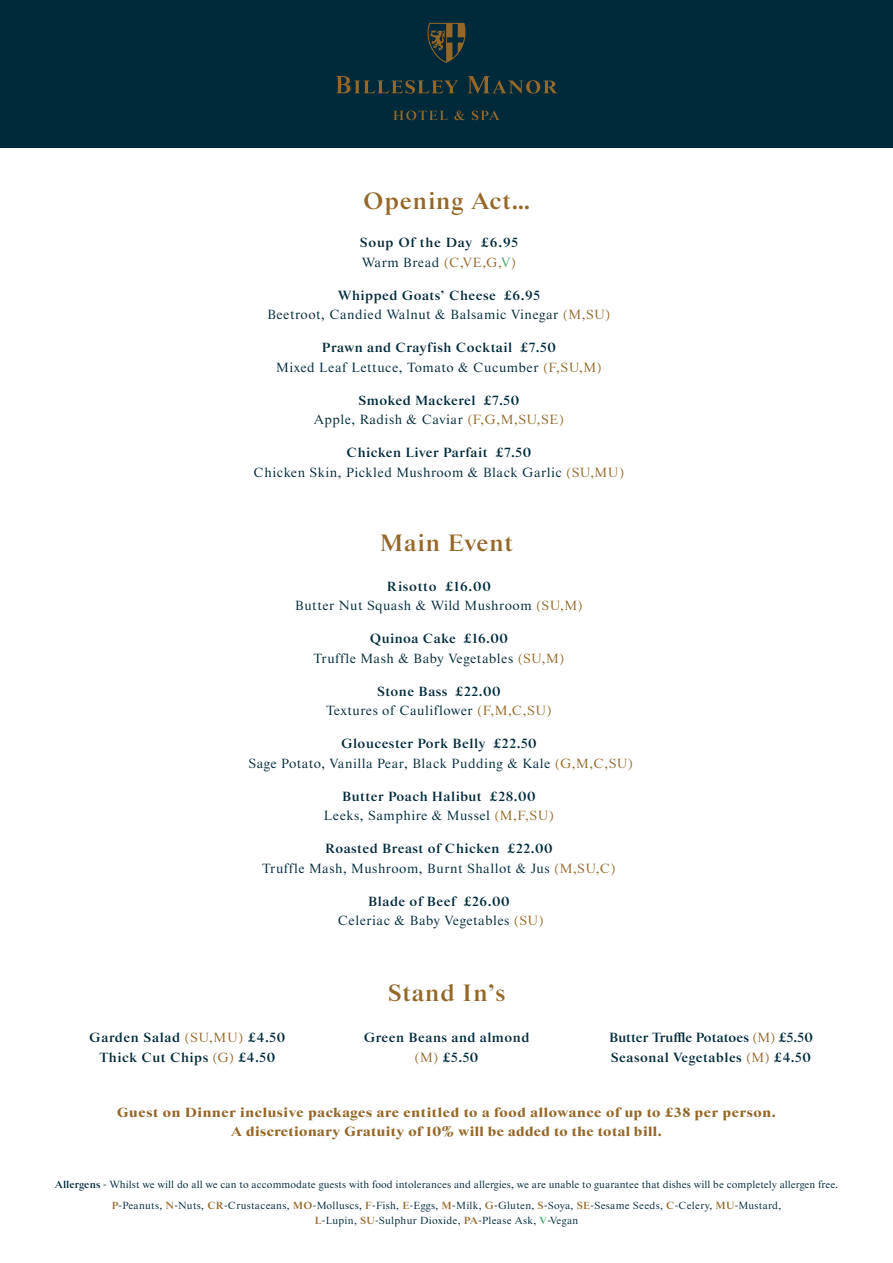
<style>
.page{position:relative;width:893px;height:1263px;background:#fff}
.page>*{position:absolute;margin:0;border:0;box-sizing:border-box;transform-origin:0 0}
.t1{font:700 24px "Starling";letter-spacing:.04em;color:#956829}
.t2{font:13.5px "Starling";letter-spacing:.04em;color:#00293a}
.t3{font:700 13.5px "Starling";letter-spacing:.04em;color:#00293a}
.t4{font:900 13.5px "Starling";letter-spacing:.045em;color:#956829}
.t5{font:700 13.5px "Starling";letter-spacing:.06em;color:#00293a}
.t6{font:700 13.5px "Starling";letter-spacing:.01em;color:#00293a}
.t7{font:10.5px "Starling";letter-spacing:.03em;color:#00293a}
.t8{font:10.5px "Starling";letter-spacing:.01em;color:#00293a}
.s1{color:#956829}
.s2{color:#42a96b}
.s3{font-weight:400;color:#956829}
.s4{font-weight:700}
.s5{font-weight:700;color:#956829}
.s6{font-weight:700;color:#42a96b}
</style>
<div class="page">
<div style="left:0;top:0;width:893px;height:148px;background:#00293a"></div>
<svg style="left:427px;top:23px;width:39px;height:40px"></svg>
<svg style="left:335px;top:76px;width:124px;height:18px"></svg>
<svg style="left:467px;top:76px;width:90px;height:18px"></svg>
<svg style="left:394px;top:111px;width:54px;height:9px"></svg>
<svg style="left:454px;top:111px;width:11px;height:9px"></svg>
<svg style="left:472px;top:110px;width:28px;height:10px"></svg>
<p class="t1" style="left:363px;top:186px;width:168px">Opening Act…</p>
<p class="t5" style="left:360px;top:235px;width:160px">Soup Of the Day £6.95</p>
<p class="t2" style="left:362px;top:254px;width:155px">Warm Bread <span class="s1">(C,VE,G,</span><span class="s2">V</span><span class="s1">)</span></p>
<p class="t3" style="left:338px;top:287px;width:204px">Whipped Goats’ Cheese £6.95</p>
<p class="t2" style="left:267px;top:307px;width:345px">Beetroot, Candied Walnut &amp; Balsamic Vinegar <span class="s1">(M,SU)</span></p>
<p class="t3" style="left:322px;top:340px;width:235px">Prawn and Crayfish Cocktail £7.50</p>
<p class="t2" style="left:276px;top:359px;width:327px">Mixed Leaf Lettuce, Tomato &amp; Cucumber <span class="s1">(F,SU,M)</span></p>
<p class="t3" style="left:359px;top:392px;width:162px">Smoked Mackerel £7.50</p>
<p class="t2" style="left:314px;top:412px;width:251px">Apple, Radish &amp; Caviar <span class="s1">(F,G,M,SU,SE)</span></p>
<p class="t3" style="left:347px;top:445px;width:186px">Chicken Liver Parfait £7.50</p>
<p class="t2" style="left:254px;top:464px;width:372px">Chicken Skin, Pickled Mushroom &amp; Black Garlic <span class="s1">(SU,MU)</span></p>
<p class="t1" style="left:380px;top:529px;width:135px">Main Event</p>
<p class="t5" style="left:387px;top:578px;width:106px">Risotto £16.00</p>
<p class="t2" style="left:295px;top:598px;width:289px">Butter Nut Squash &amp; Wild Mushroom <span class="s1">(SU,M)</span></p>
<p class="t3" style="left:370px;top:631px;width:140px">Quinoa Cake £16.00</p>
<p class="t2" style="left:314px;top:650px;width:252px">Truffle Mash &amp; Baby Vegetables <span class="s1">(SU,M)</span></p>
<p class="t3" style="left:377px;top:683px;width:125px">Stone Bass £22.00</p>
<p class="t2" style="left:326px;top:703px;width:227px">Textures of Cauliflower <span class="s1">(F,M,C,SU)</span></p>
<p class="t3" style="left:341px;top:736px;width:197px">Gloucester Pork Belly £22.50</p>
<p class="t2" style="left:249px;top:755px;width:386px">Sage Potato, Vanilla Pear, Black Pudding &amp; Kale <span class="s1">(G,M,C,SU)</span></p>
<p class="t3" style="left:342px;top:788px;width:195px">Butter Poach Halibut £28.00</p>
<p class="t2" style="left:324px;top:808px;width:232px">Leeks, Samphire &amp; Mussel <span class="s1">(M,F,SU)</span></p>
<p class="t3" style="left:325px;top:841px;width:229px">Roasted Breast of Chicken £22.00</p>
<p class="t2" style="left:262px;top:860px;width:355px">Truffle Mash, Mushroom, Burnt Shallot &amp; Jus <span class="s1">(M,SU,C)</span></p>
<p class="t3" style="left:368px;top:893px;width:143px">Blade of Beef £26.00</p>
<p class="t2" style="left:338px;top:913px;width:207px">Celeriac &amp; Baby Vegetables <span class="s1">(SU)</span></p>
<p class="t3" style="left:89px;top:1030px;width:198px">Garden Salad <span class="s3">(SU,MU)</span> £4.50</p>
<p class="t3" style="left:99px;top:1049px;width:177px">Thick Cut Chips <span class="s3">(G)</span> £4.50</p>
<p class="t1" style="left:388px;top:978px;width:119px">Stand In’s</p>
<p class="t3" style="left:364px;top:1030px;width:167px">Green Beans and almond</p>
<p class="t3" style="left:415px;top:1049px;width:65px"><span class="s3">(M)</span> £5.50</p>
<p class="t6" style="left:609px;top:1030px;width:205px">Butter Truffle Potatoes <span class="s3">(M)</span> £5.50</p>
<p class="t3" style="left:611px;top:1049px;width:201px">Seasonal Vegetables <span class="s3">(M)</span> £4.50</p>
<p class="t4" style="left:117px;top:1104px;width:660px">Guest on Dinner inclusive packages are entitled to a food allowance of up to £38 per person.</p>
<p class="t4" style="left:231px;top:1123px;width:432px">A discretionary Gratuity of 10% will be added to the total bill.</p>
<p class="t8" style="left:55px;top:1178px;width:785px"><span class="s4">Allergens</span> - Whilst we will do all we can to accommodate guests with food intolerances and allergies, we are unable to guarantee that dishes will be completely allergen free.</p>
<p class="t7" style="left:112px;top:1199px;width:671px"><span class="s5">P</span>-Peanuts, <span class="s5">N</span>-Nuts, <span class="s5">CR</span>-Crustaceans, <span class="s5">MO</span>-Molluscs, <span class="s5">F</span>-Fish, <span class="s5">E</span>-Eggs, <span class="s5">M</span>-Milk, <span class="s5">G</span>-Gluten, <span class="s5">S</span>-Soya, <span class="s5">SE</span>-Sesame Seeds, <span class="s5">C</span>-Celery, <span class="s5">MU</span>-Mustard,</p>
<p class="t7" style="left:315px;top:1214px;width:265px"><span class="s5">L</span>-Lupin, <span class="s5">SU</span>-Sulphur Dioxide, <span class="s5">PA</span>-Please Ask, <span class="s6">V</span>-Vegan</p>
</div>
